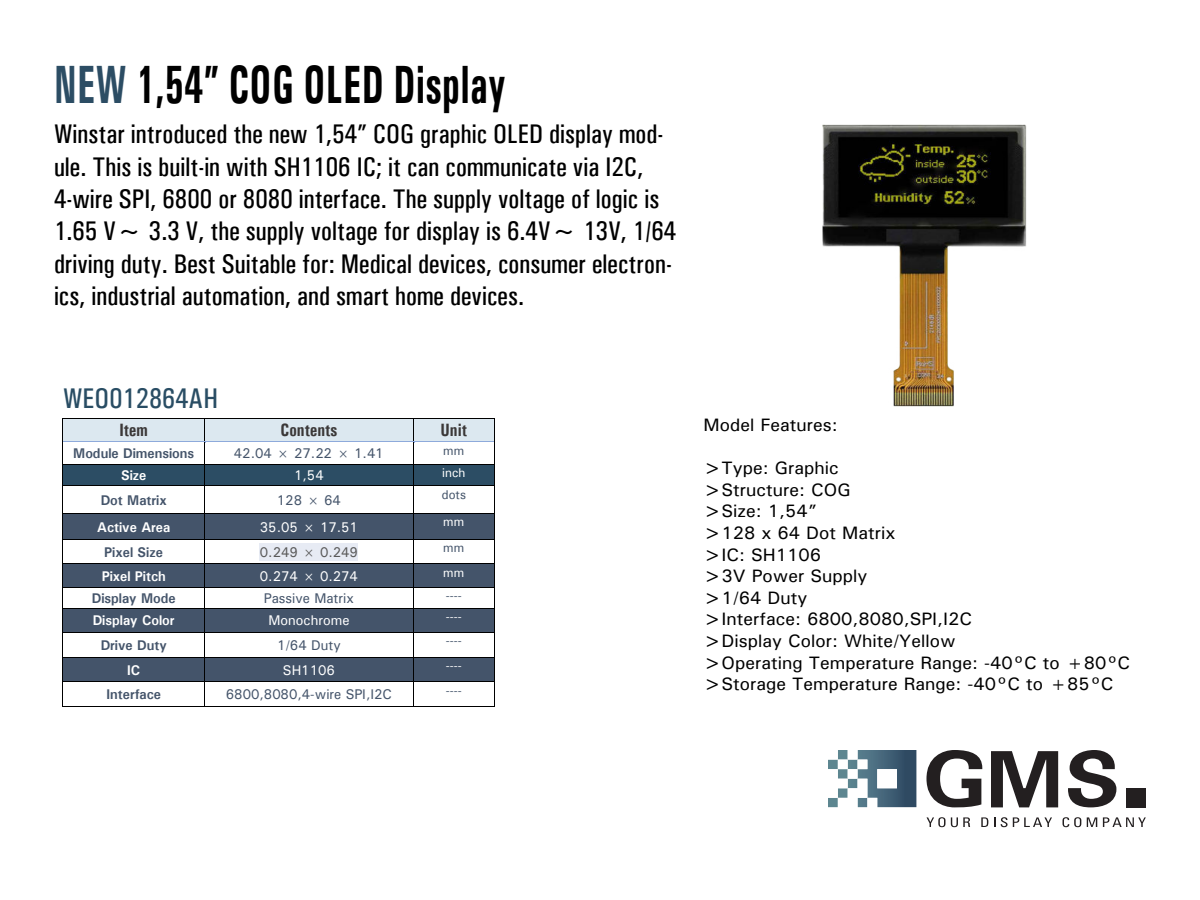
<style>
.page{position:relative;width:1200px;height:900px;background:#fff}
.page>*{position:absolute;margin:0;border:0;box-sizing:border-box;transform-origin:0 0}
.t1{font:700 54px "Univers Condensed";letter-spacing:.01em;color:#000;scale:.73 1}
.t2{font:28.5px "Univers Condensed";color:#294d64}
.t3{font:27px/32.4px "Univers Condensed";color:#000}
.t4{font:18px/21.6px "Univers";color:#000}
.t5{font:700 17.85px "Univers Condensed";color:#3b3838;scale:.95 1}
.t6{font:14.1px "Univers";color:#44546a;scale:.95 1}
.t7{font:700 14.1px "Univers";color:#44546a;scale:.95 1}
.t8{font:14.1px "Univers";color:#fff;scale:.95 1}
.t9{font:700 14.1px "Univers";color:#fff;scale:.95 1}
.t10{font:14.1px "Univers";letter-spacing:-.005em;color:#595959;scale:.95 1}
.t11{font:12.75px "Univers";color:#44546a;scale:.95 1}
.t12{font:12.75px "Univers";color:#fff;scale:.95 1}
.s1{color:#2c4d64}
</style>
<div class="page">
<svg style="left:926px;top:750px;width:56px;height:57px"></svg>
<svg style="left:991px;top:751px;width:67px;height:56px"></svg>
<svg style="left:1068px;top:750px;width:48px;height:57px"></svg>
<div style="left:1126px;top:788px;width:20px;height:19px;background:#231f20"></div>
<svg style="left:828px;top:750px;width:89px;height:57px"></svg>
<svg style="left:927px;top:817px;width:43px;height:10px"></svg>
<svg style="left:981px;top:817px;width:7px;height:10px"></svg>
<svg style="left:1001px;top:817px;width:51px;height:10px"></svg>
<svg style="left:1063px;top:817px;width:18px;height:10px"></svg>
<svg style="left:1087px;top:817px;width:10px;height:10px"></svg>
<svg style="left:1103px;top:817px;width:43px;height:10px"></svg>
<img style="left:823px;top:124px;width:204px;height:282px">
<div style="left:63px;top:419px;width:141px;height:22px;background:#dce8f0"></div>
<div style="left:205px;top:419px;width:208px;height:22px;background:#dce8f0"></div>
<div style="left:414px;top:419px;width:80px;height:22px;background:#dce8f0"></div>
<hr style="left:63px;top:418px;width:141px;height:1px;background:#000">
<hr style="left:205px;top:418px;width:208px;height:1px;background:#000">
<hr style="left:414px;top:418px;width:80px;height:1px;background:#000">
<hr style="left:63px;top:441px;width:141px;height:2px;background:#8eaadb">
<hr style="left:206px;top:441px;width:207px;height:2px;background:#8eaadb">
<hr style="left:415px;top:441px;width:79px;height:2px;background:#8eaadb">
<div style="left:63px;top:465px;width:141px;height:21px;background:#2c4d64"></div>
<div style="left:205px;top:465px;width:208px;height:21px;background:#2c4d64"></div>
<div style="left:414px;top:465px;width:80px;height:21px;background:#2c4d64"></div>
<hr style="left:63px;top:464px;width:141px;height:1px;background:#000">
<hr style="left:205px;top:464px;width:208px;height:1px;background:#000">
<hr style="left:414px;top:464px;width:80px;height:1px;background:#000">
<hr style="left:63px;top:486px;width:141px;height:1px;background:#000">
<hr style="left:205px;top:486px;width:208px;height:1px;background:#000">
<hr style="left:414px;top:486px;width:80px;height:1px;background:#000">
<div style="left:63px;top:513px;width:141px;height:26px;background:#44546a"></div>
<div style="left:205px;top:513px;width:208px;height:26px;background:#44546a"></div>
<div style="left:414px;top:513px;width:80px;height:26px;background:#44546a"></div>
<hr style="left:63px;top:513px;width:141px;height:1px;background:#000">
<hr style="left:205px;top:513px;width:208px;height:1px;background:#000">
<hr style="left:414px;top:513px;width:80px;height:1px;background:#000">
<div style="left:260px;top:543px;width:98px;height:17px;background:#e7ebf4"></div>
<hr style="left:63px;top:539px;width:141px;height:1px;background:#000">
<hr style="left:205px;top:539px;width:208px;height:1px;background:#000">
<hr style="left:414px;top:539px;width:80px;height:1px;background:#000">
<div style="left:63px;top:564px;width:141px;height:23px;background:#44546a"></div>
<div style="left:205px;top:564px;width:208px;height:23px;background:#44546a"></div>
<div style="left:414px;top:564px;width:80px;height:23px;background:#44546a"></div>
<hr style="left:63px;top:563px;width:141px;height:1px;background:#000">
<hr style="left:205px;top:563px;width:208px;height:1px;background:#000">
<hr style="left:414px;top:563px;width:80px;height:1px;background:#000">
<hr style="left:63px;top:587px;width:141px;height:1px;background:#000">
<hr style="left:205px;top:587px;width:208px;height:1px;background:#000">
<hr style="left:414px;top:587px;width:80px;height:1px;background:#000">
<div style="left:63px;top:609px;width:141px;height:23px;background:#44546a"></div>
<div style="left:205px;top:609px;width:208px;height:23px;background:#44546a"></div>
<div style="left:414px;top:609px;width:80px;height:23px;background:#44546a"></div>
<hr style="left:63px;top:608px;width:141px;height:1px;background:#000">
<hr style="left:205px;top:608px;width:208px;height:1px;background:#000">
<hr style="left:414px;top:608px;width:80px;height:1px;background:#000">
<hr style="left:63px;top:632px;width:141px;height:1px;background:#000">
<hr style="left:205px;top:632px;width:208px;height:1px;background:#000">
<hr style="left:414px;top:632px;width:80px;height:1px;background:#000">
<div style="left:63px;top:657px;width:141px;height:24px;background:#44546a"></div>
<div style="left:205px;top:657px;width:208px;height:24px;background:#44546a"></div>
<div style="left:414px;top:657px;width:80px;height:24px;background:#44546a"></div>
<hr style="left:63px;top:657px;width:141px;height:1px;background:#000">
<hr style="left:205px;top:657px;width:208px;height:1px;background:#000">
<hr style="left:414px;top:657px;width:80px;height:1px;background:#000">
<hr style="left:63px;top:681px;width:141px;height:1px;background:#000">
<hr style="left:205px;top:681px;width:208px;height:1px;background:#000">
<hr style="left:414px;top:681px;width:80px;height:1px;background:#000">
<hr style="left:63px;top:706px;width:141px;height:1px;background:#000">
<svg style="left:204px;top:418px;width:2px;height:289px"></svg>
<hr style="left:205px;top:706px;width:208px;height:1px;background:#000">
<svg style="left:413px;top:418px;width:2px;height:289px"></svg>
<hr style="left:414px;top:706px;width:80px;height:1px;background:#000">
<svg style="left:494px;top:418px;width:1px;height:289px"></svg>
<h1 class="t1" style="left:54px;top:65px;width:621px"><span class="s1">NEW</span> 1,54” COG OLED Display</h1>
<p class="t3" style="left:54px;top:120px;width:624px">Winstar introduced the new 1,54” COG graphic OLED display mod&shy;ule. This is built-in with SH1106 IC; it can communicate via I2C, 4-wire SPI, 6800 or 8080 interface. The supply voltage of logic is 1.65 V~ 3.3 V, the supply voltage for display is 6.4V~ 13V, 1/64 driving duty. Best Suitable for: Medical devices, consumer electron&shy;ics, industrial automation, and smart home devices.</p>
<p class="t2" style="left:63px;top:388px;width:157px">WEO012864AH</p>
<p class="t5" style="left:120px;top:420px;width:31px">Item</p>
<p class="t5" style="left:280px;top:420px;width:61px">Contents</p>
<p class="t5" style="left:441px;top:420px;width:30px">Unit</p>
<p class="t7" style="left:73px;top:448px;width:129px">Module Dimensions</p>
<p class="t6" style="left:234px;top:449px;width:159px">42.04 × 27.22 × 1.41</p>
<p class="t11" style="left:443px;top:446px;width:24px">mm</p>
<p class="t9" style="left:121px;top:470px;width:28px">Size</p>
<p class="t8" style="left:294px;top:470px;width:33px">1,54</p>
<p class="t12" style="left:442px;top:468px;width:26px">inch</p>
<p class="t7" style="left:101px;top:495px;width:71px">Dot Matrix</p>
<p class="t6" style="left:277px;top:495px;width:69px">128 × 64</p>
<p class="t11" style="left:442px;top:490px;width:27px">dots</p>
<p class="t9" style="left:97px;top:522px;width:78px">Active Area</p>
<p class="t8" style="left:260px;top:522px;width:105px">35.05 × 17.51</p>
<p class="t12" style="left:443px;top:517px;width:24px">mm</p>
<p class="t7" style="left:104px;top:547px;width:63px">Pixel Size</p>
<p class="t10" style="left:260px;top:547px;width:105px">0.249 × 0.249</p>
<p class="t11" style="left:443px;top:544px;width:24px">mm</p>
<p class="t9" style="left:102px;top:571px;width:69px">Pixel Pitch</p>
<p class="t8" style="left:260px;top:571px;width:105px">0.274 × 0.274</p>
<p class="t12" style="left:443px;top:568px;width:24px">mm</p>
<p class="t7" style="left:92px;top:593px;width:90px">Display Mode</p>
<p class="t6" style="left:264px;top:593px;width:96px">Passive Matrix</p>
<p class="t11" style="left:446px;top:591px;width:19px">----</p>
<p class="t9" style="left:93px;top:616px;width:88px">Display Color</p>
<p class="t8" style="left:268px;top:616px;width:87px">Monochrome</p>
<p class="t12" style="left:446px;top:612px;width:19px">----</p>
<p class="t7" style="left:101px;top:640px;width:71px">Drive Duty</p>
<p class="t6" style="left:277px;top:640px;width:69px">1/64 Duty</p>
<p class="t11" style="left:446px;top:636px;width:19px">----</p>
<p class="t9" style="left:127px;top:665px;width:15px">IC</p>
<p class="t8" style="left:283px;top:665px;width:56px">SH1106</p>
<p class="t12" style="left:446px;top:661px;width:19px">----</p>
<p class="t7" style="left:107px;top:689px;width:59px">Interface</p>
<p class="t6" style="left:226px;top:689px;width:176px">6800,8080,4-wire SPI,I2C</p>
<p class="t11" style="left:446px;top:686px;width:19px">----</p>
<p class="t4" style="left:704px;top:416px;width:136px">Model Features:</p>
<p class="t4" style="left:704px;top:459px;width:428px">&gt;Type: Graphic<br>&gt;Structure: COG<br>&gt;Size: 1,54”<br>&gt;128 x 64 Dot Matrix<br>&gt;IC: SH1106<br>&gt;3V Power Supply<br>&gt;1/64 Duty<br>&gt;Interface: 6800,8080,SPI,I2C<br>&gt;Display Color: White/Yellow<br>&gt;Operating Temperature Range: -40°C to +80°C &gt;Storage Temperature Range: -40°C to +85°C</p>
</div>
